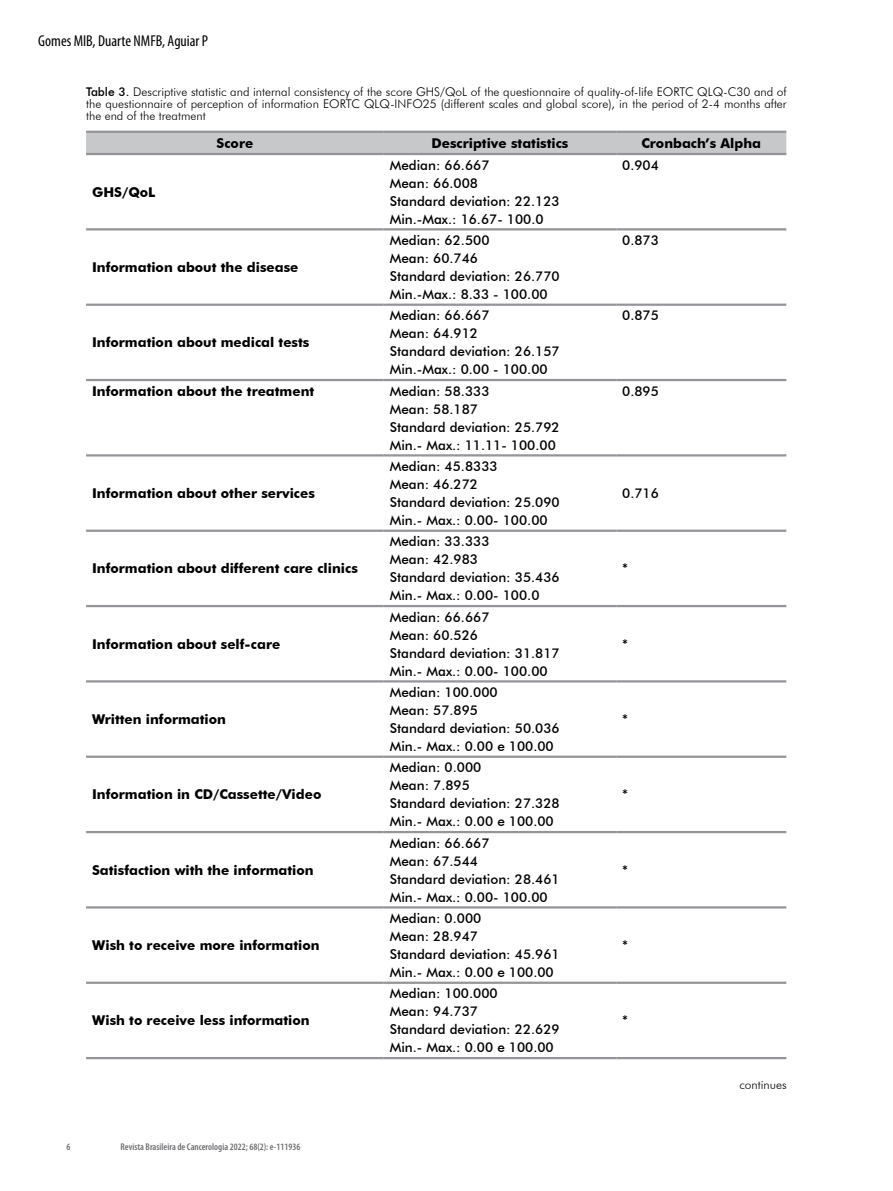
<style>
.page{position:relative;width:893px;height:1191px;background:#fff}
.page>*{position:absolute;margin:0;border:0;box-sizing:border-box;transform-origin:0 0}
.t1{font:condensed 15.75px "Myriad Pro";color:#000}
.t2{font:500 13.5px/18px "Futura BT";color:#000}
.t3{font:700 13.5px "Futura BT";color:#000}
.t4{font:300 12px/12px "Futura BT";color:#000;text-align:justify}
.t5{font:600 condensed 9.75px "Myriad Pro";color:#6d6e71}
.s1{font-weight:500}
</style>
<div class="page">
<div style="left:86px;top:133px;width:700px;height:20px;background:#c7c8ca"></div>
<hr style="left:86px;top:228px;width:298px;height:2px;background:#939598">
<hr style="left:384px;top:228px;width:232px;height:2px;background:#939598">
<hr style="left:616px;top:228px;width:170px;height:2px;background:#939598">
<hr style="left:86px;top:303px;width:298px;height:3px;background:#939598">
<hr style="left:384px;top:303px;width:232px;height:3px;background:#939598">
<hr style="left:616px;top:303px;width:170px;height:3px;background:#939598">
<hr style="left:86px;top:379px;width:298px;height:2px;background:#939598">
<hr style="left:384px;top:379px;width:232px;height:2px;background:#939598">
<hr style="left:616px;top:379px;width:170px;height:2px;background:#939598">
<hr style="left:86px;top:131px;width:298px;height:2px;background:#939598">
<hr style="left:384px;top:131px;width:232px;height:2px;background:#939598">
<hr style="left:616px;top:131px;width:170px;height:2px;background:#939598">
<hr style="left:86px;top:153px;width:298px;height:2px;background:#939598">
<hr style="left:384px;top:153px;width:232px;height:2px;background:#939598">
<hr style="left:616px;top:153px;width:170px;height:2px;background:#939598">
<hr style="left:86px;top:454px;width:298px;height:2px;background:#939598">
<hr style="left:384px;top:454px;width:232px;height:2px;background:#939598">
<hr style="left:616px;top:454px;width:170px;height:2px;background:#939598">
<hr style="left:86px;top:529px;width:298px;height:3px;background:#939598">
<hr style="left:384px;top:529px;width:232px;height:3px;background:#939598">
<hr style="left:616px;top:529px;width:170px;height:3px;background:#939598">
<hr style="left:86px;top:605px;width:298px;height:2px;background:#939598">
<hr style="left:384px;top:605px;width:232px;height:2px;background:#939598">
<hr style="left:616px;top:605px;width:170px;height:2px;background:#939598">
<hr style="left:86px;top:680px;width:298px;height:2px;background:#939598">
<hr style="left:384px;top:680px;width:232px;height:2px;background:#939598">
<hr style="left:616px;top:680px;width:170px;height:2px;background:#939598">
<hr style="left:86px;top:755px;width:298px;height:3px;background:#939598">
<hr style="left:384px;top:755px;width:232px;height:3px;background:#939598">
<hr style="left:616px;top:755px;width:170px;height:3px;background:#939598">
<hr style="left:86px;top:831px;width:298px;height:2px;background:#939598">
<hr style="left:384px;top:831px;width:232px;height:2px;background:#939598">
<hr style="left:616px;top:831px;width:170px;height:2px;background:#939598">
<hr style="left:86px;top:906px;width:298px;height:2px;background:#939598">
<hr style="left:384px;top:906px;width:232px;height:2px;background:#939598">
<hr style="left:616px;top:906px;width:170px;height:2px;background:#939598">
<hr style="left:86px;top:981px;width:298px;height:3px;background:#939598">
<hr style="left:384px;top:981px;width:232px;height:3px;background:#939598">
<hr style="left:616px;top:981px;width:170px;height:3px;background:#939598">
<hr style="left:86px;top:1057px;width:298px;height:2px;background:#939598">
<hr style="left:384px;top:1057px;width:232px;height:2px;background:#939598">
<hr style="left:616px;top:1057px;width:170px;height:2px;background:#939598">
<p class="t1" style="left:38px;top:31px;width:171px">Gomes MIB, Duarte NMFB, Aguiar P</p>
<p class="t4" style="left:86px;top:86px;width:702px"><span class="s1">Table 3.</span> Descriptive statistic and internal consistency of the score GHS/QoL of the questionnaire of quality-of-life EORTC QLQ-C30 and of the questionnaire of perception of information EORTC QLQ-INFO25 (different scales and global score), in the period of 2-4 months after the end of the treatment</p>
<p class="t3" style="left:217px;top:135px;width:38px">Score</p>
<p class="t3" style="left:431px;top:135px;width:139px">Descriptive statistics</p>
<p class="t3" style="left:641px;top:135px;width:121px">Cronbach’s Alpha</p>
<p class="t3" style="left:92px;top:184px;width:65px">GHS/QoL</p>
<p class="t2" style="left:390px;top:156px;width:171px">Median: 66.667<br>Mean: 66.008<br>Standard deviation: 22.123<br>Min.-Max.: 16.67- 100.0</p>
<p class="t2" style="left:622px;top:156px;width:38px">0.904</p>
<p class="t3" style="left:92px;top:259px;width:208px">Information about the disease</p>
<p class="t3" style="left:92px;top:334px;width:219px">Information about medical tests</p>
<p class="t2" style="left:390px;top:231px;width:171px">Median: 62.500<br>Mean: 60.746<br>Standard deviation: 26.770<br>Min.-Max.: 8.33 - 100.00</p>
<p class="t2" style="left:622px;top:231px;width:38px">0.873</p>
<p class="t2" style="left:390px;top:306px;width:171px">Median: 66.667<br>Mean: 64.912<br>Standard deviation: 26.157<br>Min.-Max.: 0.00 - 100.00</p>
<p class="t2" style="left:622px;top:306px;width:38px">0.875</p>
<p class="t3" style="left:92px;top:383px;width:224px">Information about the treatment</p>
<p class="t2" style="left:390px;top:382px;width:171px">Median: 58.333<br>Mean: 58.187<br>Standard deviation: 25.792<br>Min.- Max.: 11.11- 100.00</p>
<p class="t2" style="left:622px;top:382px;width:38px">0.895</p>
<p class="t3" style="left:92px;top:485px;width:224px">Information about other services</p>
<p class="t2" style="left:390px;top:457px;width:171px">Median: 45.8333<br>Mean: 46.272<br>Standard deviation: 25.090<br>Min.- Max.: 0.00- 100.00</p>
<p class="t2" style="left:622px;top:484px;width:38px">0.716</p>
<p class="t3" style="left:92px;top:560px;width:267px">Information about different care clinics</p>
<p class="t2" style="left:390px;top:532px;width:171px">Median: 33.333<br>Mean: 42.983<br>Standard deviation: 35.436<br>Min.- Max.: 0.00- 100.0</p>
<p class="t2" style="left:622px;top:559px;width:7px">*</p>
<p class="t3" style="left:92px;top:636px;width:190px">Information about self-care</p>
<p class="t2" style="left:390px;top:608px;width:171px">Median: 66.667<br>Mean: 60.526<br>Standard deviation: 31.817<br>Min.- Max.: 0.00- 100.00</p>
<p class="t2" style="left:622px;top:635px;width:7px">*</p>
<p class="t3" style="left:92px;top:711px;width:135px">Written information</p>
<p class="t2" style="left:390px;top:683px;width:171px">Median: 100.000<br>Mean: 57.895<br>Standard deviation: 50.036<br>Min.- Max.: 0.00 e 100.00</p>
<p class="t2" style="left:622px;top:710px;width:7px">*</p>
<p class="t3" style="left:92px;top:786px;width:231px">Information in CD/Cassette/Video</p>
<p class="t2" style="left:390px;top:758px;width:171px">Median: 0.000<br>Mean: 7.895<br>Standard deviation: 27.328<br>Min.- Max.: 0.00 e 100.00</p>
<p class="t2" style="left:622px;top:785px;width:7px">*</p>
<p class="t3" style="left:92px;top:861px;width:223px">Satisfaction with the information</p>
<p class="t2" style="left:390px;top:834px;width:171px">Median: 66.667<br>Mean: 67.544<br>Standard deviation: 28.461<br>Min.- Max.: 0.00- 100.00</p>
<p class="t2" style="left:622px;top:861px;width:7px">*</p>
<p class="t3" style="left:92px;top:937px;width:229px">Wish to receive more information</p>
<p class="t2" style="left:390px;top:909px;width:171px">Median: 0.000<br>Mean: 28.947<br>Standard deviation: 45.961<br>Min.- Max.: 0.00 e 100.00</p>
<p class="t2" style="left:622px;top:936px;width:7px">*</p>
<p class="t3" style="left:92px;top:1012px;width:219px">Wish to receive less information</p>
<p class="t2" style="left:390px;top:984px;width:171px">Median: 100.000<br>Mean: 94.737<br>Standard deviation: 22.629<br>Min.- Max.: 0.00 e 100.00</p>
<p class="t2" style="left:622px;top:1011px;width:7px">*</p>
<p class="t4" style="left:739px;top:1078px;width:49px">continues</p>
<p class="t5" style="left:67px;top:1141px;width:5px">6</p>
<p class="t5" style="left:121px;top:1141px;width:181px">Revista Brasileira de Cancerologia 2022; 68(2): e-111936</p>
</div>
